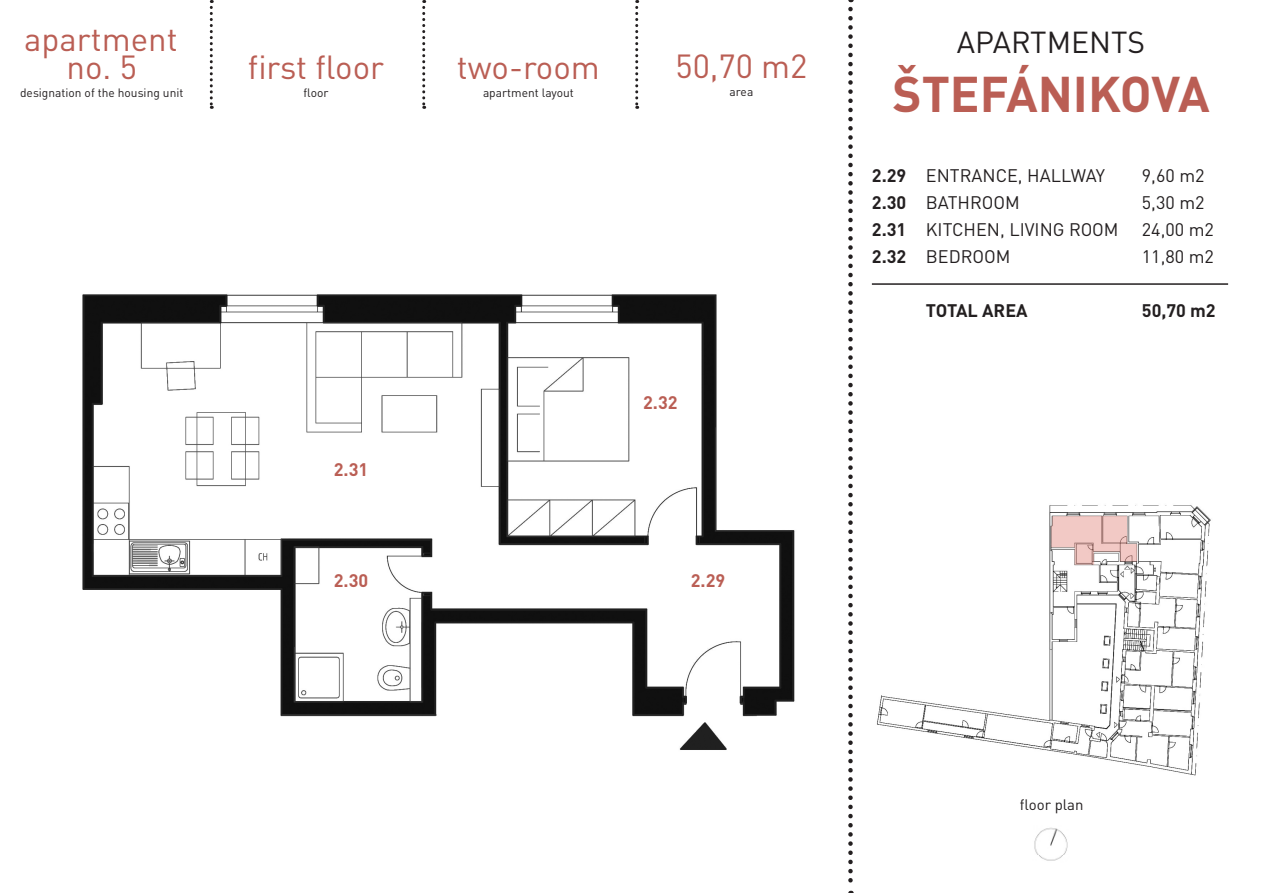
<style>
.page{position:relative;width:1263px;height:893px;background:#fff}
.page>*{position:absolute;margin:0;border:0;box-sizing:border-box;transform-origin:0 0}
.t1{font:700 49.5px "DIN Pro";color:#ba5e54}
.t2{font:33px "DIN Pro";color:#ba5e54}
.t3{font:30px "DIN Pro";color:#231f20}
.t4{font:18px "DIN Pro";color:#231f20}
.t5{font:700 18px "DIN Pro";color:#231f20}
.t6{font:700 18px "DIN Pro";color:#ba5e54}
.t7{font:15px "DIN Pro";color:#231f20}
.t8{font:12px "DIN Pro";color:#231f20}
.s1{font-weight:700}
</style>
<div class="page">
<svg style="left:848px;top:9px;width:5px;height:884px"></svg>
<svg style="left:210px;top:0;width:3px;height:109px"></svg>
<svg style="left:422px;top:0;width:3px;height:109px"></svg>
<svg style="left:635px;top:0;width:3px;height:109px"></svg>
<hr style="left:872px;top:283px;width:356px;height:2px;background:#231f20">
<img style="left:1034px;top:827px;width:34px;height:34px">
<img style="left:82px;top:294px;width:713px;height:456px">
<img style="left:877px;top:505px;width:334px;height:271px">
<p class="t2" style="left:24px;top:13px;width:155px">apartment</p>
<p class="t2" style="left:67px;top:41px;width:72px">no. 5</p>
<p class="t8" style="left:20px;top:83px;width:165px">designation of the housing unit</p>
<p class="t2" style="left:248px;top:41px;width:138px">first floor</p>
<p class="t8" style="left:304px;top:83px;width:26px">floor</p>
<p class="t2" style="left:457px;top:41px;width:144px">two-room</p>
<p class="t8" style="left:483px;top:83px;width:92px">apartment layout</p>
<p class="t2" style="left:675px;top:40px;width:134px">50,70 m2</p>
<p class="t8" style="left:730px;top:82px;width:25px">area</p>
<p class="t6" style="left:334px;top:455px;width:36px">2.31</p>
<p class="t6" style="left:643px;top:388px;width:36px">2.32</p>
<p class="t6" style="left:334px;top:565px;width:36px">2.30</p>
<p class="t6" style="left:691px;top:565px;width:36px">2.29</p>
<p class="t3" style="left:957px;top:18px;width:190px">APARTMENTS</p>
<p class="t1" style="left:892px;top:53px;width:319px">ŠTEFÁNIKOVA</p>
<p class="t4" style="left:872px;top:161px;width:235px"><span class="s1">2.29</span> ENTRANCE, HALLWAY</p>
<p class="t4" style="left:1142px;top:161px;width:64px">9,60 m2</p>
<p class="t4" style="left:872px;top:188px;width:149px"><span class="s1">2.30</span> BATHROOM</p>
<p class="t4" style="left:1142px;top:188px;width:64px">5,30 m2</p>
<p class="t4" style="left:872px;top:215px;width:248px"><span class="s1">2.31</span> KITCHEN, LIVING ROOM</p>
<p class="t4" style="left:1142px;top:215px;width:74px">24,00 m2</p>
<p class="t4" style="left:872px;top:242px;width:140px"><span class="s1">2.32</span> BEDROOM</p>
<p class="t4" style="left:1142px;top:242px;width:74px">11,80 m2</p>
<p class="t5" style="left:926px;top:296px;width:103px">TOTAL AREA</p>
<p class="t5" style="left:1142px;top:296px;width:75px">50,70 m2</p>
<p class="t7" style="left:1020px;top:793px;width:65px">floor plan</p>
</div>
